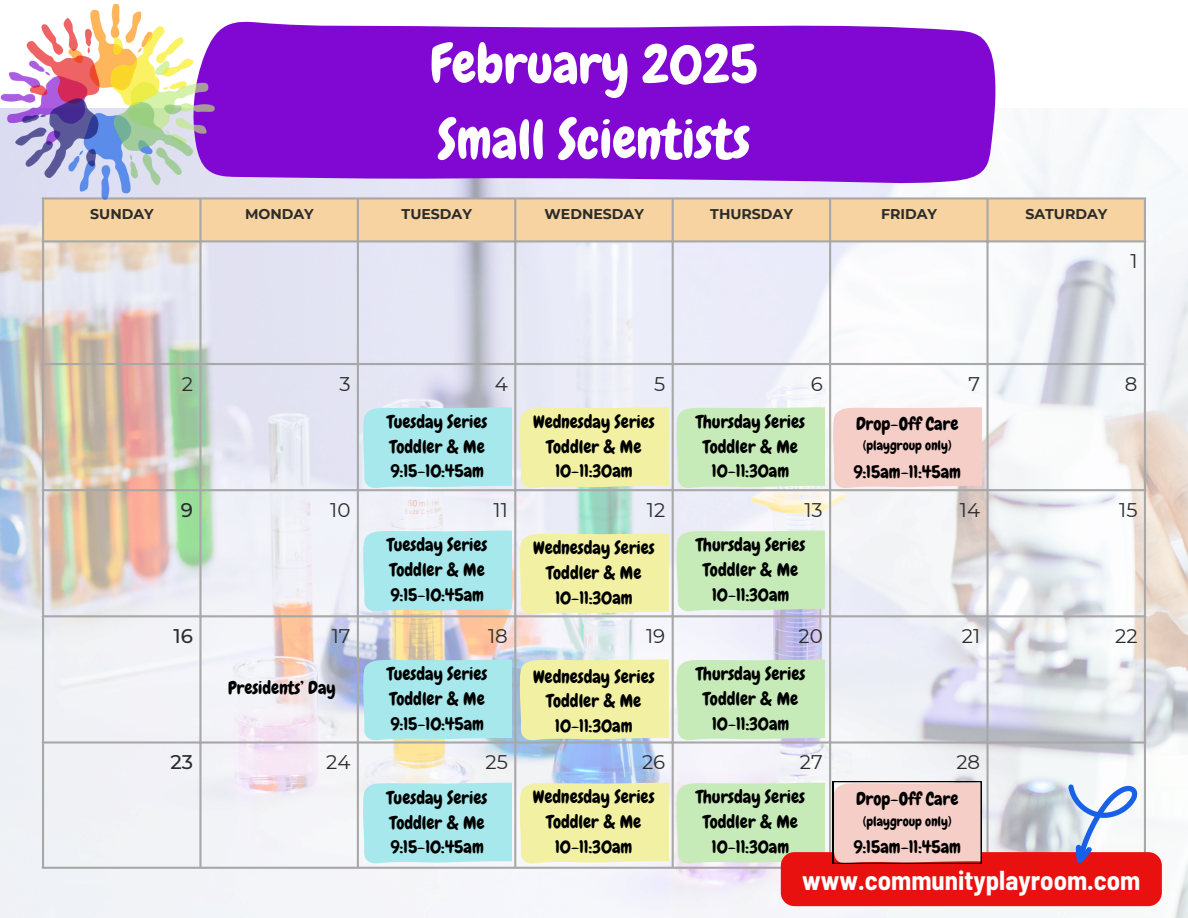
<style>
.page{position:relative;width:1188px;height:918px;background:#fff}
.page>*{position:absolute;margin:0;border:0;box-sizing:border-box;transform-origin:0 0}
.t1{font:54px/75.3px "Chewy";color:#fff}
.t2{font:700 semi-condensed 26.7px "Barlow";color:#fff}
.t3{font:19.8px "Montserrat";color:#2b2b2b}
.t4{font:500 19.8px "Montserrat";color:#2b2b2b}
.t5{font:18px/24.8px "Chewy";color:#000;text-align:center}
.t6{font:700 14.1px "Montserrat";color:#2b2b2b}
.t7{font:13.5px "Chewy";color:#000}
</style>
<div class="page">
<img style="left:0;top:109px;width:1188px;height:809px">
<div style="left:676px;top:781px;width:149px;height:83px;background:#c6ebb9"></div>
<div style="left:44px;top:200px;width:1100px;height:40px;background:#f6d3a0"></div>
<hr style="left:42px;top:200px;width:2px;height:667px;background:#a8a8a8">
<hr style="left:199px;top:200px;width:3px;height:667px;background:#a8a8a8">
<hr style="left:357px;top:200px;width:2px;height:667px;background:#a8a8a8">
<hr style="left:514px;top:200px;width:2px;height:667px;background:#a8a8a8">
<hr style="left:672px;top:200px;width:2px;height:667px;background:#a8a8a8">
<hr style="left:829px;top:200px;width:2px;height:667px;background:#a8a8a8">
<hr style="left:986px;top:200px;width:3px;height:667px;background:#a8a8a8">
<hr style="left:1144px;top:200px;width:2px;height:667px;background:#a8a8a8">
<hr style="left:42px;top:197px;width:1104px;height:3px;background:#a8a8a8">
<hr style="left:42px;top:240px;width:1104px;height:2px;background:#a8a8a8">
<hr style="left:42px;top:363px;width:1104px;height:2px;background:#a8a8a8">
<hr style="left:42px;top:489px;width:1104px;height:2px;background:#a8a8a8">
<hr style="left:42px;top:615px;width:1104px;height:2px;background:#a8a8a8">
<hr style="left:42px;top:741px;width:1104px;height:3px;background:#a8a8a8">
<hr style="left:42px;top:867px;width:1104px;height:2px;background:#a8a8a8">
<svg style="left:215px;top:21px;width:782px;height:164px;background:#891ad5"></svg>
<img style="left:0;top:5px;width:215px;height:196px">
<div style="left:781px;top:852px;width:381px;height:54px;background:#e91010;border-radius:14px"></div>
<svg style="left:1053px;top:773px;width:86px;height:90px"></svg>
<div style="left:363px;top:406px;width:148px;height:82px;background:#a6e8eb"></div>
<svg style="left:363px;top:529px;width:148px;height:83px;background:#aae7e9"></svg>
<div style="left:363px;top:658px;width:148px;height:82px;background:#a6e8eb"></div>
<svg style="left:363px;top:781px;width:148px;height:83px;background:#aae8eb"></svg>
<div style="left:676px;top:406px;width:149px;height:82px;background:#c6ebb9"></div>
<svg style="left:676px;top:529px;width:149px;height:83px;background:#c8eabc"></svg>
<div style="left:676px;top:658px;width:149px;height:82px;background:#c6ebb9"></div>
<div style="left:520px;top:406px;width:148px;height:82px;background:#f2f1a3"></div>
<div style="left:520px;top:658px;width:148px;height:82px;background:#f2f1a3"></div>
<div style="left:520px;top:781px;width:148px;height:83px;background:#f2f1a3"></div>
<div style="left:520px;top:532px;width:148px;height:82px;background:#f2f1a3"></div>
<div style="left:833px;top:406px;width:148px;height:82px;background:#f6cec8"></div>
<svg style="left:833px;top:781px;width:148px;height:83px;background:#ebc4be"></svg>
<p class="t1" style="left:430px;top:27px;width:329px">February 2025<br>Small Scientists</p>
<p class="t6" style="left:90px;top:205px;width:65px">SUNDAY</p>
<p class="t6" style="left:245px;top:205px;width:70px">MONDAY</p>
<h1 class="t6" style="left:402px;top:205px;width:72px">TUESDAY</h1>
<p class="t6" style="left:545px;top:205px;width:101px">WEDNESDAY</p>
<p class="t6" style="left:710px;top:205px;width:84px">THURSDAY</p>
<p class="t6" style="left:881px;top:205px;width:58px">FRIDAY</p>
<p class="t6" style="left:1025px;top:205px;width:83px">SATURDAY</p>
<p class="t3" style="left:1130px;top:249px;width:9px">1</p>
<p class="t3" style="left:182px;top:371px;width:13px">2</p>
<p class="t3" style="left:339px;top:371px;width:13px">3</p>
<p class="t3" style="left:495px;top:371px;width:15px">4</p>
<p class="t3" style="left:654px;top:371px;width:13px">5</p>
<p class="t3" style="left:811px;top:371px;width:14px">6</p>
<p class="t3" style="left:969px;top:371px;width:13px">7</p>
<p class="t3" style="left:1125px;top:371px;width:14px">8</p>
<p class="t5" style="left:387px;top:410px;width:102px;text-align:left">Tuesday Series<br>Toddler &amp; Me<br>9:15-10:45am</p>
<p class="t5" style="left:533px;top:410px;width:123px">Wednesday Series<br>Toddler &amp; Me<br>10-11:30am</p>
<p class="t5" style="left:696px;top:410px;width:111px">Thursday Series<br>Toddler &amp; Me<br>10-11:30am</p>
<p class="t5" style="left:856px;top:412px;width:104px">Drop-Off Care</p>
<h3 class="t7" style="left:863px;top:437px;width:90px">(playgroup only)</h3>
<p class="t5" style="left:853px;top:459px;width:109px">9:15am-11:45am</p>
<p class="t4" style="left:181px;top:498px;width:14px">9</p>
<p class="t3" style="left:330px;top:498px;width:22px">10</p>
<p class="t3" style="left:494px;top:498px;width:16px">11</p>
<p class="t3" style="left:647px;top:498px;width:20px">12</p>
<p class="t3" style="left:804px;top:498px;width:20px">13</p>
<p class="t3" style="left:960px;top:498px;width:22px">14</p>
<p class="t3" style="left:1119px;top:498px;width:20px">15</p>
<h3 class="t5" style="left:387px;top:533px;width:102px;text-align:left">Tuesday Series<br>Toddler &amp; Me<br>9:15-10:45am</h3>
<p class="t5" style="left:533px;top:536px;width:123px">Wednesday Series<br>Toddler &amp; Me<br>10-11:30am</p>
<h3 class="t5" style="left:696px;top:533px;width:111px">Thursday Series<br>Toddler &amp; Me<br>10-11:30am</h3>
<p class="t4" style="left:174px;top:624px;width:21px">16</p>
<p class="t3" style="left:332px;top:624px;width:20px">17</p>
<p class="t3" style="left:488px;top:624px;width:21px">18</p>
<p class="t3" style="left:646px;top:624px;width:21px">19</p>
<p class="t3" style="left:798px;top:624px;width:26px">20</p>
<p class="t3" style="left:962px;top:624px;width:20px">21</p>
<p class="t3" style="left:1115px;top:624px;width:24px">22</p>
<p class="t5" style="left:228px;top:676px;width:109px">Presidents’ Day</p>
<p class="t5" style="left:387px;top:662px;width:102px;text-align:left">Tuesday Series<br>Toddler &amp; Me<br>9:15-10:45am</p>
<h3 class="t5" style="left:533px;top:664px;width:123px">Wednesday Series<br>Toddler &amp; Me<br>10-11:30am</h3>
<p class="t5" style="left:696px;top:662px;width:111px">Thursday Series<br>Toddler &amp; Me<br>10-11:30am</p>
<p class="t4" style="left:170px;top:749px;width:24px">23</p>
<p class="t3" style="left:326px;top:749px;width:26px">24</p>
<p class="t3" style="left:486px;top:749px;width:24px">25</p>
<p class="t3" style="left:642px;top:749px;width:25px">26</p>
<p class="t3" style="left:800px;top:749px;width:24px">27</p>
<p class="t3" style="left:956px;top:749px;width:25px">28</p>
<h3 class="t5" style="left:387px;top:785px;width:102px;text-align:left">Tuesday Series<br>Toddler &amp; Me<br>9:15-10:45am</h3>
<p class="t5" style="left:533px;top:785px;width:123px">Wednesday Series<br>Toddler &amp; Me<br>10-11:30am</p>
<h3 class="t5" style="left:696px;top:785px;width:111px">Thursday Series<br>Toddler &amp; Me<br>10-11:30am</h3>
<h3 class="t5" style="left:856px;top:787px;width:104px">Drop-Off Care</h3>
<p class="t7" style="left:863px;top:812px;width:90px">(playgroup only)</p>
<h3 class="t5" style="left:853px;top:835px;width:109px">9:15am-11:45am</h3>
<p class="t2" style="left:802px;top:863px;width:340px">www.communityplayroom.com</p>
</div>
